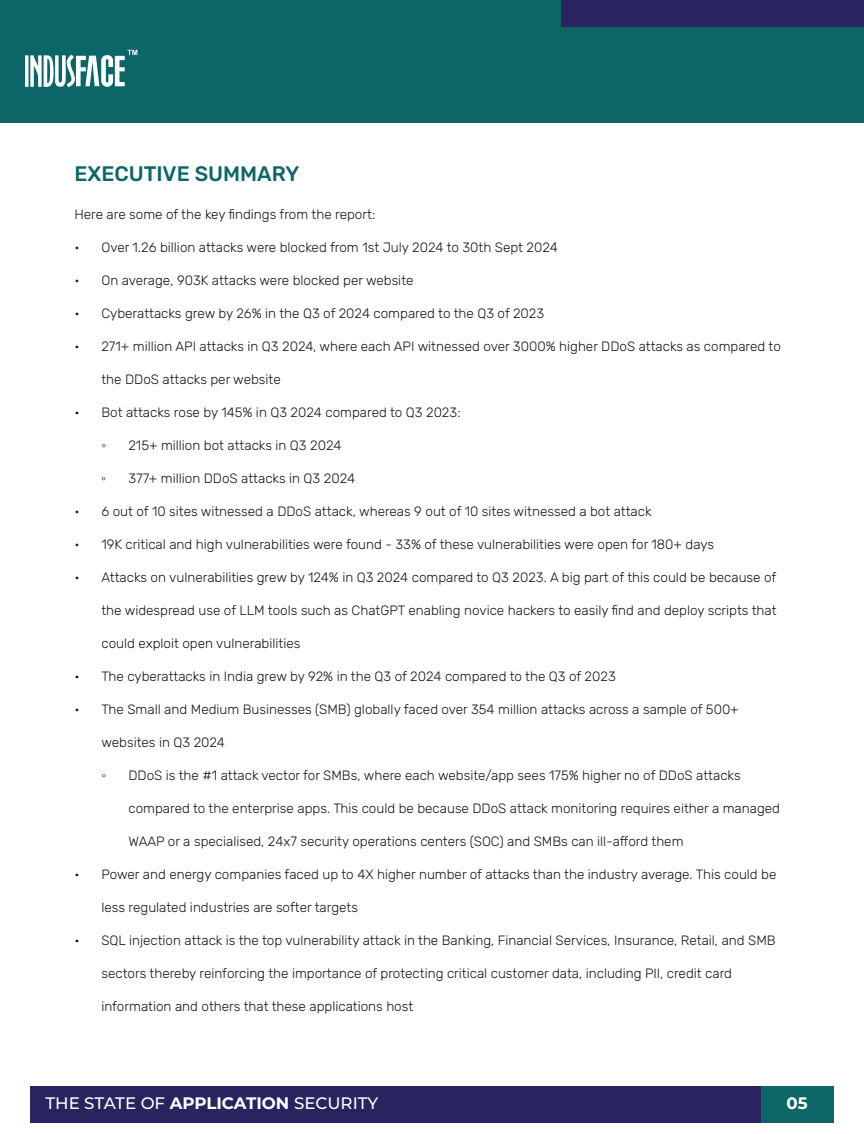
<style>
.page{position:relative;width:864px;height:1134px;background:#fff}
.page>*{position:absolute;margin:0;border:0;box-sizing:border-box;transform-origin:0 0}
.t1{font:500 21px "Rubik";color:#0c6667}
.t2{font:500 16.65px "Montserrat";color:#fff}
.t3{font:700 16.65px "Montserrat";color:#fff}
.t4{font:300 13.5px "Rubik";color:#181816}
.t5{font:13.5px "Times New Roman";color:#181816}
.s1{font-weight:700}
</style>
<div class="page">
<div style="left:0;top:0;width:864px;height:123px;background:#0c6667"></div>
<svg style="left:25px;top:55px;width:4px;height:32px"></svg>
<svg style="left:30px;top:50px;width:107px;height:37px"></svg>
<div style="left:561px;top:0;width:303px;height:26px;background:#29245f"></div>
<div style="left:31px;top:1086px;width:730px;height:36px;background:#29245f"></div>
<div style="left:761px;top:1086px;width:72px;height:36px;background:#0c6667"></div>
<h1 class="t1" style="left:74px;top:162px;width:226px">EXECUTIVE SUMMARY</h1>
<p class="t4" style="left:74px;top:207px;width:302px">Here are some of the key findings from the report:</p>
<p class="t4" style="left:74px;top:240px;width:485px">• Over 1.26 billion attacks were blocked from 1st July 2024 to 30th Sept 2024</p>
<p class="t4" style="left:74px;top:273px;width:341px">• On average, 903K attacks were blocked per website</p>
<p class="t4" style="left:74px;top:306px;width:471px">• Cyberattacks grew by 26% in the Q3 of 2024 compared to the Q3 of 2023</p>
<p class="t4" style="left:74px;top:339px;width:708px">• 271+ million API attacks in Q3 2024, where each API witnessed over 3000% higher DDoS attacks as compared to</p>
<p class="t4" style="left:101px;top:372px;width:181px">the DDoS attacks per website</p>
<p class="t4" style="left:74px;top:405px;width:388px">• Bot attacks rose by 145% in Q3 2024 compared to Q3 2023:</p>
<p class="t5" style="left:101px;top:436px;width:6px">◦</p>
<p class="t4" style="left:128px;top:438px;width:215px">215+ million bot attacks in Q3 2024</p>
<p class="t5" style="left:101px;top:469px;width:6px">◦</p>
<p class="t4" style="left:128px;top:471px;width:228px">377+ million DDoS attacks in Q3 2024</p>
<p class="t4" style="left:74px;top:504px;width:579px">• 6 out of 10 sites witnessed a DDoS attack, whereas 9 out of 10 sites witnessed a bot attack</p>
<p class="t4" style="left:74px;top:537px;width:641px">• 19K critical and high vulnerabilities were found - 33% of these vulnerabilities were open for 180+ days</p>
<p class="t4" style="left:74px;top:570px;width:703px">• Attacks on vulnerabilities grew by 124% in Q3 2024 compared to Q3 2023. A big part of this could be because of</p>
<p class="t4" style="left:101px;top:603px;width:677px">the widespread use of LLM tools such as ChatGPT enabling novice hackers to easily find and deploy scripts that</p>
<p class="t4" style="left:101px;top:636px;width:200px">could exploit open vulnerabilities</p>
<p class="t4" style="left:74px;top:669px;width:543px">• The cyberattacks in India grew by 92% in the Q3 of 2024 compared to the Q3 of 2023</p>
<p class="t4" style="left:74px;top:702px;width:666px">• The Small and Medium Businesses (SMB) globally faced over 354 million attacks across a sample of 500+</p>
<p class="t4" style="left:101px;top:735px;width:125px">websites in Q3 2024</p>
<p class="t5" style="left:101px;top:766px;width:6px">◦</p>
<p class="t4" style="left:128px;top:768px;width:614px">DDoS is the #1 attack vector for SMBs, where each website/app sees 175% higher no of DDoS attacks</p>
<p class="t4" style="left:128px;top:801px;width:653px">compared to the enterprise apps. This could be because DDoS attack monitoring requires either a managed</p>
<p class="t4" style="left:128px;top:834px;width:557px">WAAP or a specialised, 24x7 security operations centers (SOC) and SMBs can ill-afford them</p>
<p class="t4" style="left:74px;top:867px;width:704px">• Power and energy companies faced up to 4X higher number of attacks than the industry average. This could be</p>
<p class="t4" style="left:101px;top:900px;width:258px">less regulated industries are softer targets</p>
<p class="t4" style="left:74px;top:933px;width:703px">• SQL injection attack is the top vulnerability attack in the Banking, Financial Services, Insurance, Retail, and SMB</p>
<p class="t4" style="left:101px;top:966px;width:632px">sectors thereby reinforcing the importance of protecting critical customer data, including PII, credit card</p>
<p class="t4" style="left:101px;top:999px;width:313px">information and others that these applications host</p>
<p class="t2" style="left:45px;top:1092px;width:334px">THE STATE OF <span class="s1">APPLICATION</span> SECURITY</p>
<p class="t3" style="left:786px;top:1091px;width:23px">05</p>
</div>
